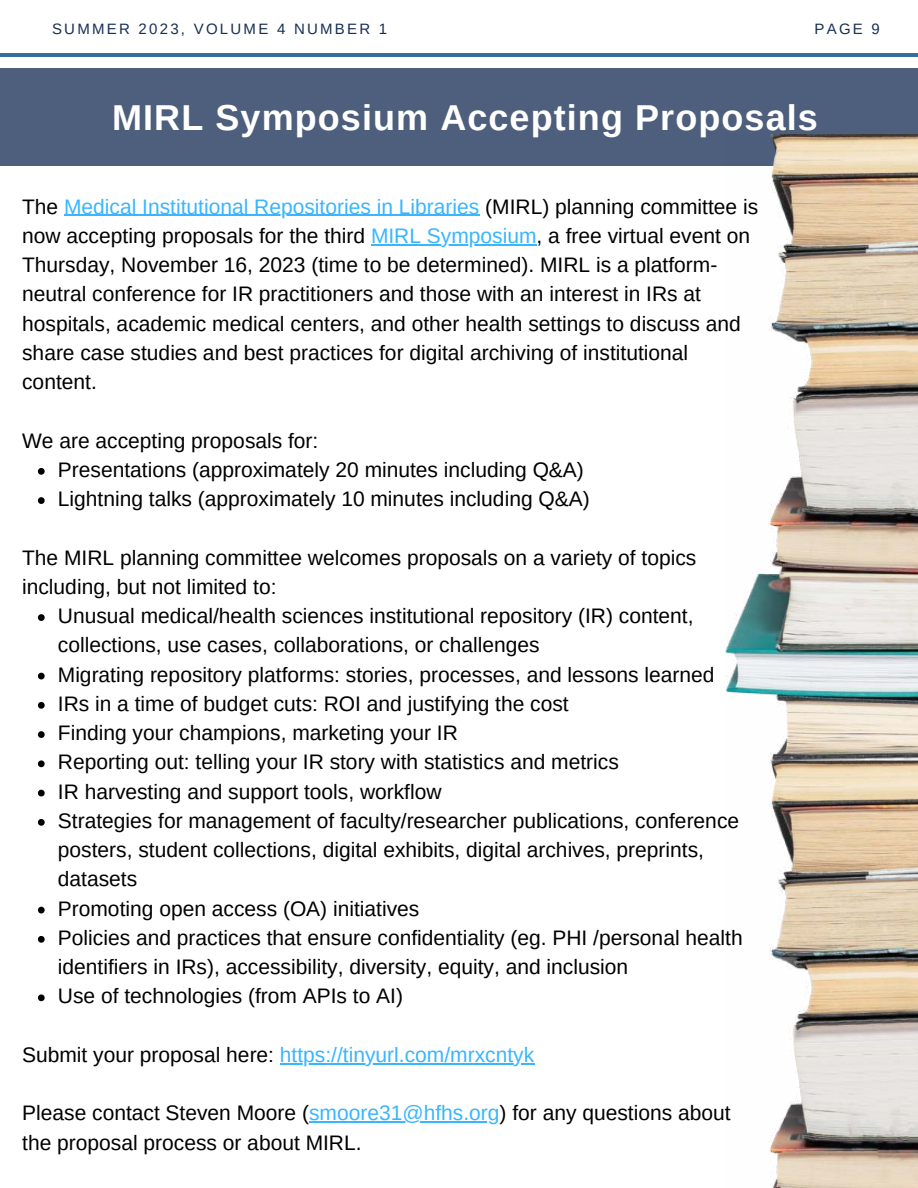
<style>
.page{position:relative;width:918px;height:1188px;background:#fff}
.page>*{position:absolute;margin:0;border:0;box-sizing:border-box;transform-origin:0 0}
.t1{font:700 36px "Arimo";letter-spacing:.03em;color:#fff}
.t2{font:21px/29.2px "Arimo";color:#000}
.t3{font:21px "Arimo";color:#38b6ff}
.t4{font:15px "Arimo";letter-spacing:.15em;color:#172f54}
.s1{color:#38b6ff}
.s2{color:#000}
</style>
<div class="page">
<hr style="left:0;top:54px;width:918px;height:3px;background:#376c9b">
<div style="left:0;top:68px;width:918px;height:98px;background:#4d5f7c"></div>
<svg style="left:38px;top:468px;width:7px;height:7px"></svg>
<svg style="left:38px;top:497px;width:7px;height:7px"></svg>
<svg style="left:38px;top:614px;width:7px;height:7px"></svg>
<svg style="left:38px;top:673px;width:7px;height:6px"></svg>
<svg style="left:38px;top:702px;width:7px;height:7px"></svg>
<svg style="left:38px;top:731px;width:7px;height:7px"></svg>
<svg style="left:38px;top:760px;width:7px;height:7px"></svg>
<svg style="left:38px;top:790px;width:7px;height:6px"></svg>
<svg style="left:38px;top:819px;width:7px;height:7px"></svg>
<svg style="left:38px;top:907px;width:7px;height:6px"></svg>
<svg style="left:38px;top:936px;width:7px;height:7px"></svg>
<svg style="left:38px;top:994px;width:7px;height:7px"></svg>
<hr style="left:64px;top:215px;width:415px;height:1px;background:#38b6ff">
<hr style="left:371px;top:244px;width:166px;height:1px;background:#38b6ff">
<hr style="left:280px;top:1063px;width:254px;height:1px;background:#38b6ff">
<hr style="left:309px;top:1122px;width:191px;height:1px;background:#38b6ff">
<img style="left:725px;top:135px;width:193px;height:1053px">
<p class="t4" style="left:52px;top:19px;width:337px">SUMMER 2023, VOLUME 4 NUMBER 1</p>
<p class="t4" style="left:815px;top:19px;width:67px">PAGE 9</p>
<h1 class="t1" style="left:112px;top:92px;width:707px">MIRL Symposium Accepting Proposals</h1>
<p class="t2" style="left:22px;top:192px;width:738px">The <span class="s1">Medical Institutional Repositories in Libraries</span> (MIRL) planning committee is now accepting proposals for the third <span class="s1">MIRL Symposium</span>, a free virtual event on Thursday, November 16, 2023 (time to be determined). MIRL is a platform&shy;neutral conference for IR practitioners and those with an interest in IRs at hospitals, academic medical centers, and other health settings to discuss and share case studies and best practices for digital archiving of institutional content.</p>
<p class="t2" style="left:22px;top:426px;width:298px">We are accepting proposals for:</p>
<p class="t2" style="left:58px;top:455px;width:533px">Presentations (approximately 20 minutes including Q&amp;A)<br>Lightning talks (approximately 10 minutes including Q&amp;A)</p>
<p class="t2" style="left:22px;top:543px;width:676px">The MIRL planning committee welcomes proposals on a variety of topics including, but not limited to:</p>
<p class="t2" style="left:58px;top:601px;width:686px">Unusual medical/health sciences institutional repository (IR) content, collections, use cases, collaborations, or challenges<br>Migrating repository platforms: stories, processes, and lessons learned IRs in a time of budget cuts: ROI and justifying the cost<br>Finding your champions, marketing your IR<br>Reporting out: telling your IR story with statistics and metrics<br>IR harvesting and support tools, workflow<br>Strategies for management of faculty/researcher publications, conference posters, student collections, digital exhibits, digital archives, preprints, datasets<br>Promoting open access (OA) initiatives<br>Policies and practices that ensure confidentiality (eg. PHI /personal health identifiers in IRs), accessibility, diversity, equity, and inclusion<br>Use of technologies (from APIs to AI)</p>
<p class="t3" style="left:22px;top:1041px;width:514px"><span class="s2">Submit your proposal here:</span> https://tinyurl.com/mrxcntyk</p>
<p class="t2" style="left:22px;top:1099px;width:710px">Please contact Steven Moore (<span class="s1">smoore31@hfhs.org</span>) for any questions about the proposal process or about MIRL.</p>
</div>
